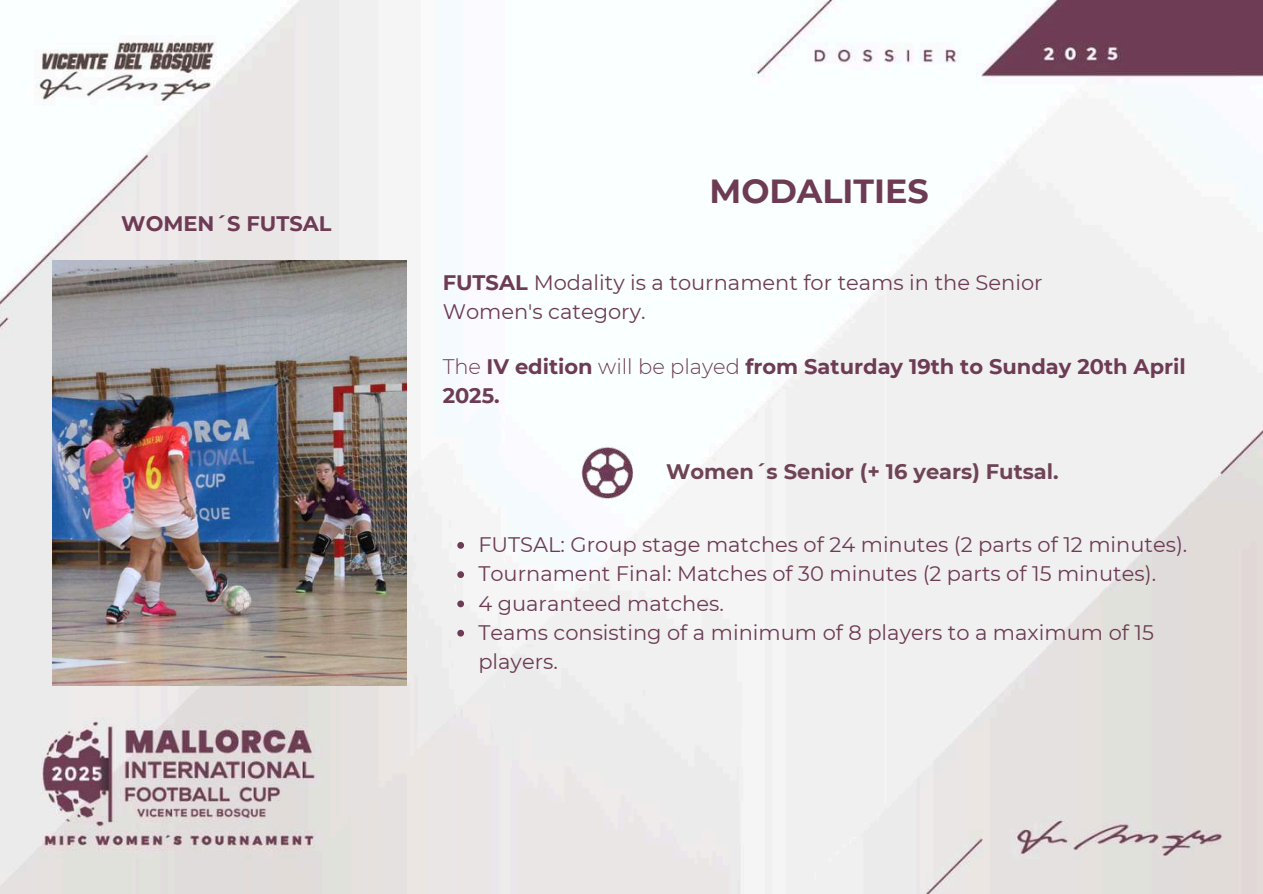
<style>
.page{position:relative;width:1263px;height:894px;background:#fff}
.page>*{position:absolute;margin:0;border:0;box-sizing:border-box;transform-origin:0 0}
.t1{font:700 33.3px "Montserrat";color:#6d3b54}
.t2{font:21px/29.2px "Montserrat";color:#6d3b54}
.t3{font:700 21px/29.2px "Montserrat";color:#6d3b54}
.t4{font:700 21px "Montserrat";color:#6f4356}
.s1{font-weight:700}
.s2{font-weight:300}
</style>
<div class="page">
<img style="left:0;top:0;width:1263px;height:893px">
<svg style="left:457px;top:542px;width:7px;height:6px"></svg>
<svg style="left:457px;top:571px;width:7px;height:7px"></svg>
<svg style="left:457px;top:600px;width:7px;height:7px"></svg>
<svg style="left:457px;top:629px;width:7px;height:7px"></svg>
<img style="left:53px;top:260px;width:353px;height:425px">
<img style="left:567px;top:431px;width:76px;height:83px">
<p class="t3" style="left:121px;top:209px;width:212px">WOMEN´S FUTSAL</p>
<h1 class="t1" style="left:709px;top:170px;width:221px">MODALITIES</h1>
<p class="t2" style="left:443px;top:267px;width:601px"><span class="s1">FUTSAL</span> Modality is a tournament for teams in the Senior<br>Women's category.</p>
<p class="t3" style="left:443px;top:352px;width:745px"><span class="s2">The</span> IV edition <span class="s2">will be played</span> from Saturday 19th to Sunday 20th April<br>2025.</p>
<p class="t4" style="left:666px;top:459px;width:394px">Women´s Senior (+ 16 years) Futsal.</p>
<p class="t2" style="left:478px;top:530px;width:711px">FUTSAL: Group stage matches of 24 minutes (2 parts of 12 minutes).<br>Tournament Final: Matches of 30 minutes (2 parts of 15 minutes).<br>4 guaranteed matches.<br>Teams consisting of a minimum of 8 players to a maximum of 15 players.</p>
</div>
